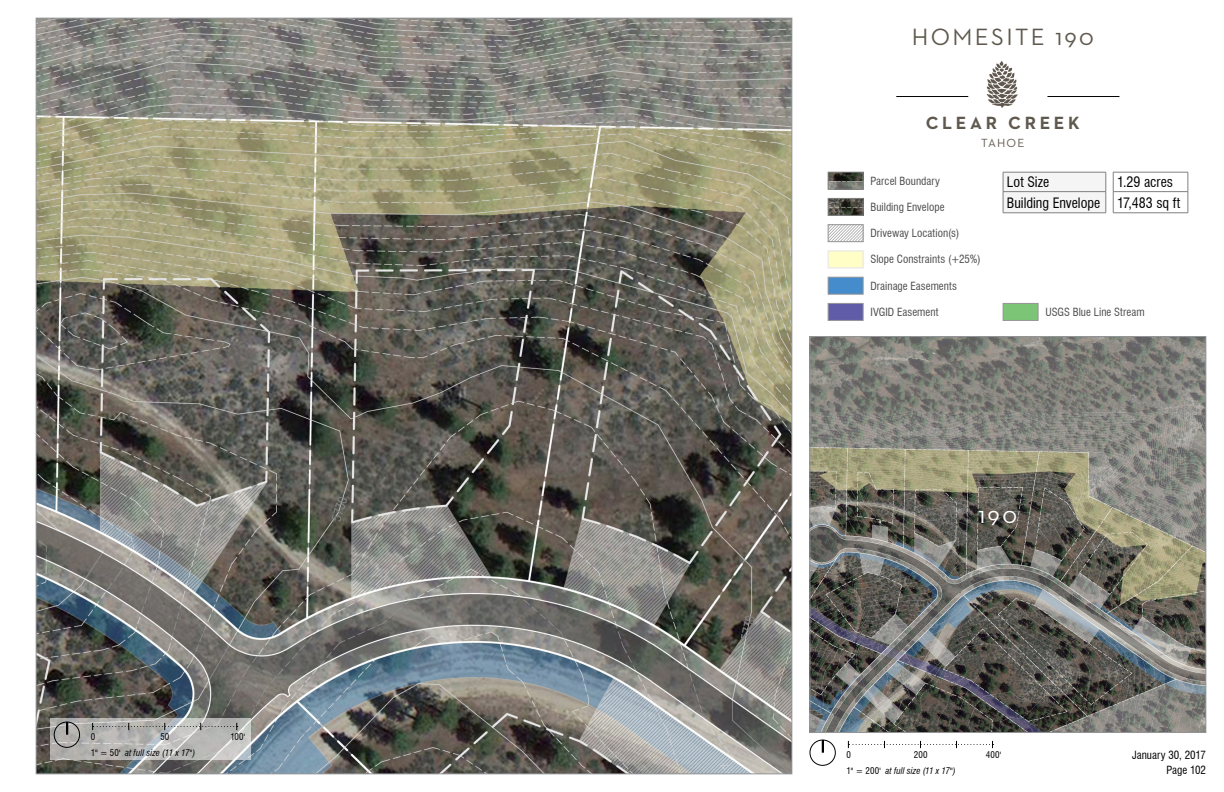
<style>
.page{position:relative;width:1224px;height:792px;background:#fff}
.page>*{position:absolute;margin:0;border:0;box-sizing:border-box;transform-origin:0 0}
.t1{font:24px "Neutraface 2 Text";letter-spacing:.1em;color:#5f584e}
.t2{font:24px "Neutraface 2 Text";color:#fff}
.t3{font:700 18px "Neutraface 2 Text";letter-spacing:.2em;color:#5f584e}
.t4{font:condensed 14px/20.3px "Swiss 721 BT";color:#000}
.t5{font:12px "Neutraface 2 Text";letter-spacing:.1em;color:#5f584e}
.t6{font:condensed 11px "Swiss 721 BT";letter-spacing:.005em;color:#4d4d4d}
.t7{font:condensed 11px/15px "Swiss 721 BT";letter-spacing:.005em;color:#000;text-align:right}
.t8{font:italic condensed 9px "Swiss 721 BT";letter-spacing:.005em;color:#000}
.t9{font:condensed 9px "Swiss 721 BT";letter-spacing:.02em;color:#000}
.s1{font-style:normal}
</style>
<div class="page">
<img style="left:812px;top:338px;width:392px;height:393px">
<div style="left:810px;top:336px;width:396px;height:397px;border:1px solid #939598"></div>
<img style="left:38px;top:20px;width:752px;height:752px">
<svg style="left:50px;top:718px;width:200px;height:42px;background:#babab8"></svg>
<img style="left:986px;top:61px;width:32px;height:47px">
<hr style="left:896px;top:96px;width:72px;height:1px;background:#040503">
<hr style="left:1047px;top:96px;width:72px;height:1px;background:#040503">
<svg style="left:1003px;top:172px;width:104px;height:41px"></svg>
<hr style="left:1003px;top:213px;width:103px;height:1px;background:#808080">
<svg style="left:848px;top:741px;width:146px;height:7px"></svg>
<div style="left:810px;top:740px;width:26px;height:26px;border:1px solid #000;border-radius:50%"></div>
<svg style="left:822px;top:740px;width:2px;height:13px"></svg>
<img style="left:830px;top:227px;width:31px;height:13px">
<div style="left:828px;top:225px;width:35px;height:17px;border:1px solid #939598"></div>
<img style="left:830px;top:200px;width:31px;height:14px">
<div style="left:828px;top:198px;width:35px;height:18px;border:1px solid #808080"></div>
<img style="left:830px;top:174px;width:31px;height:13px">
<div style="left:828px;top:172px;width:35px;height:17px;border:1px solid #808080"></div>
<div style="left:828px;top:251px;width:35px;height:17px;background:#fffec6"></div>
<div style="left:828px;top:277px;width:35px;height:17px;background:#448ccb;border:1px solid #939598"></div>
<div style="left:828px;top:303px;width:35px;height:18px;background:#605ca8;border:1px solid #939598"></div>
<div style="left:1003px;top:303px;width:35px;height:18px;background:#7cc576;border:1px solid #939598"></div>
<svg style="left:92px;top:723px;width:146px;height:7px"></svg>
<div style="left:54px;top:722px;width:26px;height:26px;border:1px solid #000;border-radius:50%"></div>
<svg style="left:66px;top:722px;width:2px;height:13px"></svg>
<hr style="left:1113px;top:172px;width:75px;height:1px;background:#808080">
<hr style="left:1113px;top:191px;width:75px;height:1px;background:#808080">
<svg style="left:1113px;top:172px;width:1px;height:41px"></svg>
<svg style="left:1188px;top:172px;width:1px;height:41px"></svg>
<hr style="left:1113px;top:213px;width:75px;height:1px;background:#808080">
<p class="t9" style="left:91px;top:731px;width:6px">0</p>
<p class="t9" style="left:160px;top:731px;width:11px">50</p>
<p class="t9" style="left:230px;top:731px;width:16px">100'</p>
<p class="t8" style="left:91px;top:747px;width:106px"><span class="s1">1" = 50'</span> at full size (11 x 17")</p>
<p class="t1" style="left:912px;top:22px;width:184px">HOMESITE 190</p>
<p class="t3" style="left:926px;top:112px;width:156px">CLEAR CREEK</p>
<p class="t5" style="left:981px;top:136px;width:45px">TAHOE</p>
<p class="t6" style="left:870px;top:174px;width:71px">Parcel Boundary</p>
<p class="t6" style="left:870px;top:201px;width:76px">Building Envelope</p>
<p class="t6" style="left:870px;top:227px;width:90px">Driveway Location(s)</p>
<p class="t4" style="left:1007px;top:172px;width:95px">Lot Size<br>Building Envelope</p>
<p class="t4" style="left:1117px;top:172px;width:58px">1.29 acres</p>
<p class="t4" style="left:1117px;top:192px;width:65px">17,483 sq ft</p>
<p class="t6" style="left:870px;top:253px;width:112px">Slope Constraints (+25%)</p>
<p class="t6" style="left:870px;top:279px;width:88px">Drainage Easements</p>
<p class="t6" style="left:870px;top:306px;width:70px">IVGID Easement</p>
<p class="t6" style="left:1045px;top:306px;width:101px">USGS Blue Line Stream</p>
<p class="t2" style="left:978px;top:500px;width:40px">190</p>
<p class="t9" style="left:847px;top:749px;width:6px">0</p>
<p class="t9" style="left:914px;top:749px;width:15px">200</p>
<p class="t9" style="left:986px;top:749px;width:17px">400'</p>
<p class="t8" style="left:847px;top:765px;width:111px"><span class="s1">1" = 200'</span> at full size (11 x 17")</p>
<p class="t7" style="left:1132px;top:748px;width:75px">January 30, 2017<br>Page 102</p>
</div>
